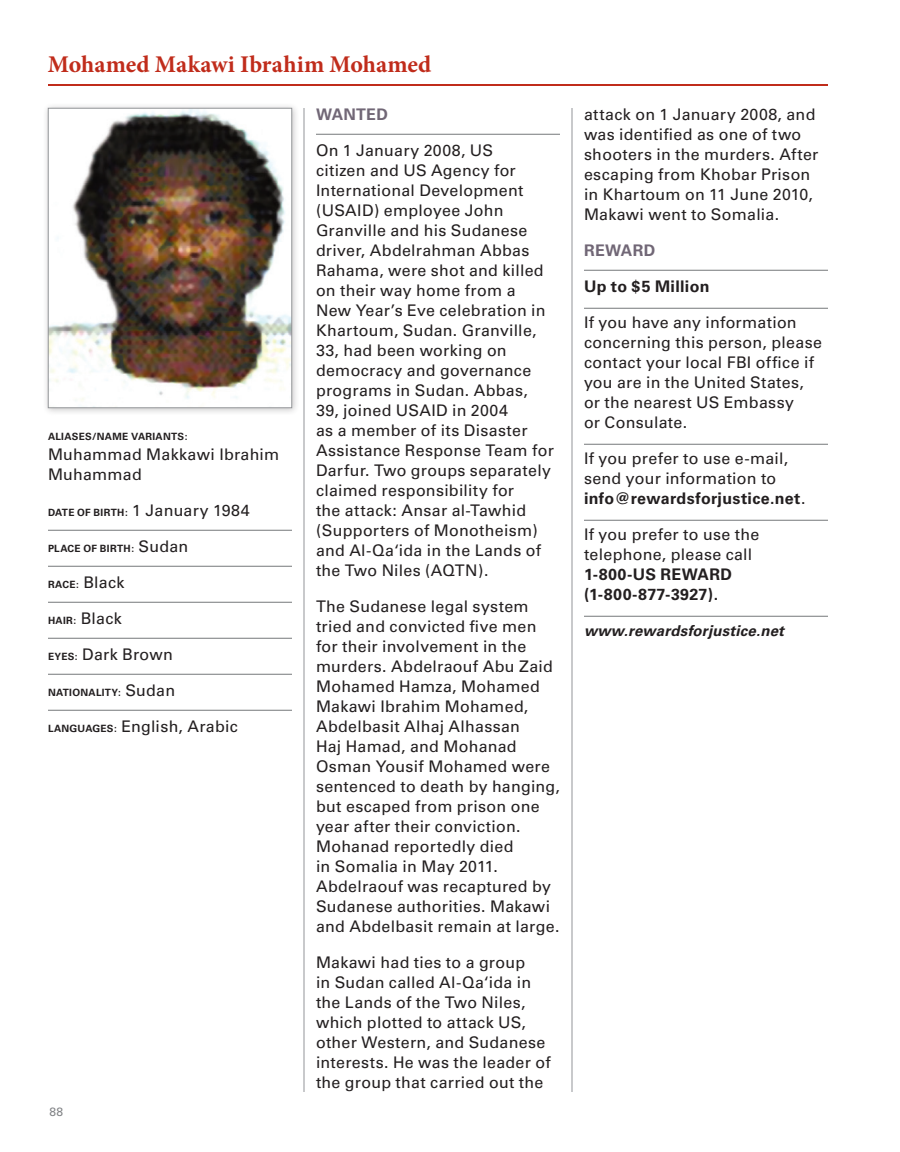
<style>
.page{position:relative;width:900px;height:1152px;background:#fff}
.page>*{position:absolute;margin:0;border:0;box-sizing:border-box;transform-origin:0 0}
.Individual___Group_n{font:700 24px "Minion Pro";letter-spacing:.005em;color:#c02c1b}
.Body{font:16px/20px "Univers";letter-spacing:.015em;color:#231f20}
.Body_Reward{font:16px/20px "Univers";letter-spacing:.015em;color:#231f20}
.Attributes_last{font:16px/20px "Univers";letter-spacing:.015em;color:#231f20}
.Attributes_line{font:16px "Univers";letter-spacing:.02em;color:#231f20}
.Body_Reward-2{font:700 16px "Univers";letter-spacing:.02em;color:#231f20}
.Wanted_Reward{font:700 16px "Univers";letter-spacing:.02em;color:#716776}
.rewardsforjustice_ne{font:italic 700 15px "Univers";letter-spacing:.01em;color:#231f20}
.t1{font:12px "Univers";color:#808285}
.Attributes_line-2{font:700 10px "Univers";letter-spacing:.03em;color:#231f20}
.Attributes_last-2{font:700 10px "Univers";letter-spacing:.03em;color:#231f20}
.s1{font-weight:400;font-size:16px}
.s2{font-weight:700;font-size:10px}
.s3{font-weight:700}
</style>
<div class="page">
<hr style="left:304px;top:108px;width:1px;height:984px;background:#939598">
<hr style="left:572px;top:108px;width:1px;height:984px;background:#939598">
<hr style="left:48px;top:84px;width:780px;height:2px;background:#c02c1b">
<div style="left:42px;top:102px;width:258px;height:314px;background:#231f20;opacity:.25"></div>
<img style="left:50px;top:110px;width:240px;height:296px">
<div style="left:48px;top:108px;width:244px;height:300px;border:1px solid #939598"></div>
<hr style="left:584px;top:270px;width:244px;height:1px;background:#76787b">
<hr style="left:584px;top:308px;width:244px;height:1px;background:#76787b">
<hr style="left:584px;top:444px;width:244px;height:1px;background:#76787b">
<hr style="left:584px;top:520px;width:244px;height:1px;background:#76787b">
<hr style="left:584px;top:616px;width:244px;height:1px;background:#76787b">
<hr style="left:48px;top:530px;width:244px;height:1px;background:#76787b">
<hr style="left:48px;top:566px;width:244px;height:1px;background:#76787b">
<hr style="left:48px;top:602px;width:244px;height:1px;background:#76787b">
<hr style="left:48px;top:638px;width:244px;height:1px;background:#76787b">
<hr style="left:48px;top:674px;width:244px;height:1px;background:#76787b">
<hr style="left:48px;top:710px;width:244px;height:1px;background:#76787b">
<hr style="left:316px;top:134px;width:244px;height:1px;background:#76787b">
<p class="Individual___Group_n" style="left:48px;top:47px;width:385px">Mohamed Makawi Ibrahim Mohamed</p>
<p class="Attributes_last-2" style="left:48px;top:431px;width:141px">ALIASES/NAME VARIANTS:</p>
<p class="Attributes_last" style="left:48px;top:444px;width:233px">Muhammad Makkawi Ibrahim<br>Muhammad</p>
<p class="Attributes_line-2" style="left:48px;top:507px;width:203px">DATE OF BIRTH: <span class="s1">1 January 1984</span></p>
<p class="Attributes_line-2" style="left:48px;top:543px;width:142px">PLACE OF BIRTH: <span class="s1">Sudan</span></p>
<p class="Attributes_line-2" style="left:48px;top:579px;width:78px">RACE: <span class="s1">Black</span></p>
<p class="Attributes_line-2" style="left:48px;top:615px;width:75px">HAIR: <span class="s1">Black</span></p>
<p class="Attributes_line" style="left:48px;top:645px;width:127px"><span class="s2">EYES:</span> Dark Brown</p>
<p class="Attributes_line-2" style="left:48px;top:687px;width:129px">NATIONALITY: <span class="s1">Sudan</span></p>
<p class="Attributes_last" style="left:48px;top:716px;width:191px"><span class="s2">LANGUAGES:</span> English, Arabic</p>
<p class="t1" style="left:49px;top:1105px;width:15px">88</p>
<p class="Wanted_Reward" style="left:316px;top:105px;width:73px">WANTED</p>
<p class="Body" style="left:316px;top:140px;width:239px">On 1 January 2008, US<br>citizen and US Agency for<br>International Development (USAID) employee John<br>Granville and his Sudanese driver, Abdelrahman Abbas<br>Rahama, were shot and killed on their way home from a<br>New Year’s Eve celebration in<br>Khartoum, Sudan. Granville,<br>33, had been working on democracy and governance programs in Sudan. Abbas,<br>39, joined USAID in 2004<br>as a member of its Disaster<br>Assistance Response Team for<br>Darfur. Two groups separately claimed responsibility for<br>the attack: Ansar al-Tawhid (Supporters of Monotheism) and Al-Qa‘ida in the Lands of the Two Niles (AQTN).</p>
<p class="Body" style="left:316px;top:596px;width:246px">The Sudanese legal system tried and convicted five men for their involvement in the murders. Abdelraouf Abu Zaid<br>Mohamed Hamza, Mohamed<br>Makawi Ibrahim Mohamed,<br>Abdelbasit Alhaj Alhassan<br>Haj Hamad, and Mohanad<br>Osman Yousif Mohamed were sentenced to death by hanging, but escaped from prison one year after their conviction.<br>Mohanad reportedly died<br>in Somalia in May 2011.<br>Abdelraouf was recaptured by<br>Sudanese authorities. Makawi and Abdelbasit remain at large.</p>
<p class="Body" style="left:316px;top:952px;width:236px">Makawi had ties to a group<br>in Sudan called Al-Qa‘ida in the Lands of the Two Niles, which plotted to attack US, other Western, and Sudanese interests. He was the leader of the group that carried out the</p>
<p class="Body" style="left:584px;top:104px;width:236px">attack on 1 January 2008, and was identified as one of two shooters in the murders. After escaping from Khobar Prison in Khartoum on 11 June 2010,<br>Makawi went to Somalia.</p>
<p class="Wanted_Reward" style="left:584px;top:241px;width:73px">REWARD</p>
<p class="Body_Reward-2" style="left:584px;top:277px;width:127px">Up to $5 Million</p>
<p class="Body_Reward" style="left:584px;top:312px;width:239px">If you have any information concerning this person, please contact your local FBI office if you are in the United States, or the nearest US Embassy<br>or Consulate.</p>
<p class="Body_Reward" style="left:584px;top:448px;width:223px">If you prefer to use e-mail, send your information to <span class="s3">info@rewardsforjustice.net</span>.</p>
<p class="Body_Reward" style="left:584px;top:524px;width:177px">If you prefer to use the telephone, please call<br><span class="s3">1-800-US REWARD (1-800-877-3927).</span></p>
<p class="rewardsforjustice_ne" style="left:584px;top:622px;width:202px">www.rewardsforjustice.net</p>
</div>
